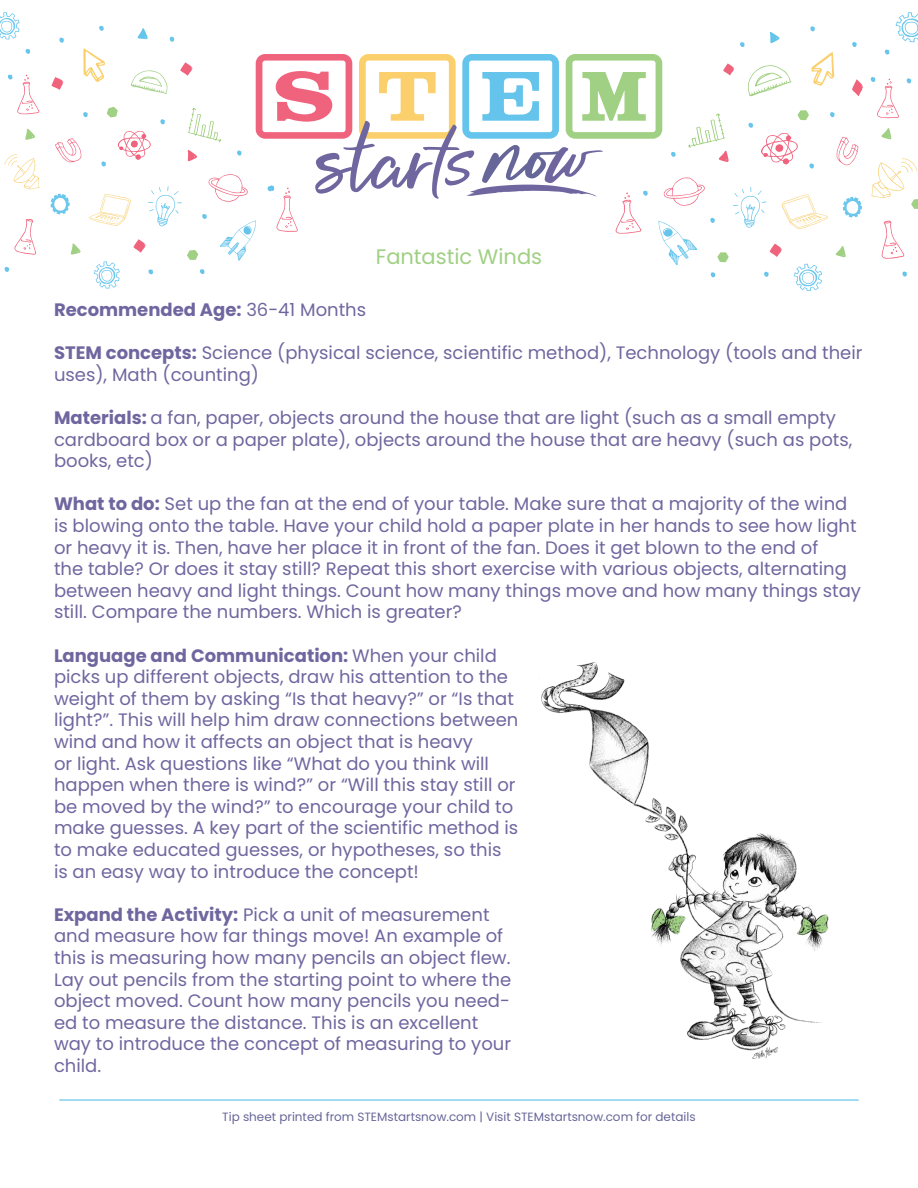
<style>
.page{position:relative;width:918px;height:1188px;background:#fff}
.page>*{position:absolute;margin:0;border:0;box-sizing:border-box;transform-origin:0 0}
.t1{font:21px "Poppins";color:#a0d083}
.t2{font:18px/21.6px "Poppins";color:#70669f}
.t3{font:700 18px "Poppins";color:#70669f}
.t4{font:12px "Poppins";color:#669}
.s1{font-weight:400}
.s2{font-weight:700}
</style>
<div class="page">
<svg style="left:59px;top:1099px;width:800px;height:2px"></svg>
<svg style="left:4px;top:154px;width:35px;height:35px"></svg>
<svg style="left:26px;top:49px;width:4px;height:5px"></svg>
<svg style="left:0;top:12px;width:20px;height:27px"></svg>
<svg style="left:14px;top:219px;width:22px;height:36px"></svg>
<svg style="left:5px;top:267px;width:4px;height:5px"></svg>
<svg style="left:25px;top:128px;width:10px;height:12px"></svg>
<svg style="left:8px;top:74px;width:32px;height:40px"></svg>
<svg style="left:885px;top:49px;width:4px;height:6px"></svg>
<svg style="left:902px;top:271px;width:5px;height:6px"></svg>
<svg style="left:896px;top:12px;width:22px;height:30px"></svg>
<svg style="left:871px;top:77px;width:28px;height:41px"></svg>
<svg style="left:881px;top:128px;width:11px;height:11px"></svg>
<svg style="left:907px;top:78px;width:4px;height:5px"></svg>
<svg style="left:882px;top:220px;width:22px;height:39px"></svg>
<svg style="left:51px;top:26px;width:812px;height:265px"></svg>
<svg style="left:871px;top:158px;width:47px;height:51px"></svg>
<img style="left:541px;top:662px;width:288px;height:397px">
<p class="t1" style="left:376px;top:244px;width:168px">Fantastic Winds</p>
<p class="t3" style="left:54px;top:299px;width:314px">Recommended Age: <span class="s1">36-41 Months</span></p>
<p class="t2" style="left:54px;top:342px;width:810px"><span class="s2">STEM concepts:</span> Science (physical science, scientific method), Technology (tools and their uses), Math (counting)</p>
<p class="t2" style="left:54px;top:407px;width:800px"><span class="s2">Materials:</span> a fan, paper, objects around the house that are light (such as a small empty cardboard box or a paper plate), objects around the house that are heavy (such as pots, books, etc)</p>
<p class="t2" style="left:54px;top:493px;width:809px"><span class="s2">What to do:</span> Set up the fan at the end of your table. Make sure that a majority of the wind is blowing onto the table. Have your child hold a paper plate in her hands to see how light or heavy it is. Then, have her place it in front of the fan. Does it get blown to the end of<br>the table? Or does it stay still? Repeat this short exercise with various objects, alternating between heavy and light things. Count how many things move and how many things stay still. Compare the numbers. Which is greater?</p>
<p class="t2" style="left:54px;top:645px;width:466px"><span class="s2">Language and Communication:</span> When your child picks up different objects, draw his attention to the weight of them by asking “Is that heavy?” or “Is that light?”. This will help him draw connections between wind and how it affects an object that is heavy<br>or light. Ask questions like “What do you think will happen when there is wind?” or “Will this stay still or be moved by the wind?” to encourage your child to make guesses. A key part of the scientific method is to make educated guesses, or hypotheses, so this is an easy way to introduce the concept!</p>
<p class="t2" style="left:54px;top:904px;width:459px"><span class="s2">Expand the Activity:</span> Pick a unit of measurement and measure how far things move! An example of this is measuring how many pencils an object flew.<br>Lay out pencils from the starting point to where the object moved. Count how many pencils you need&shy;ed to measure the distance. This is an excellent way to introduce the concept of measuring to your child.</p>
<p class="t4" style="left:222px;top:1110px;width:475px">Tip sheet printed from STEMstartsnow.com | Visit STEMstartsnow.com for details</p>
</div>
